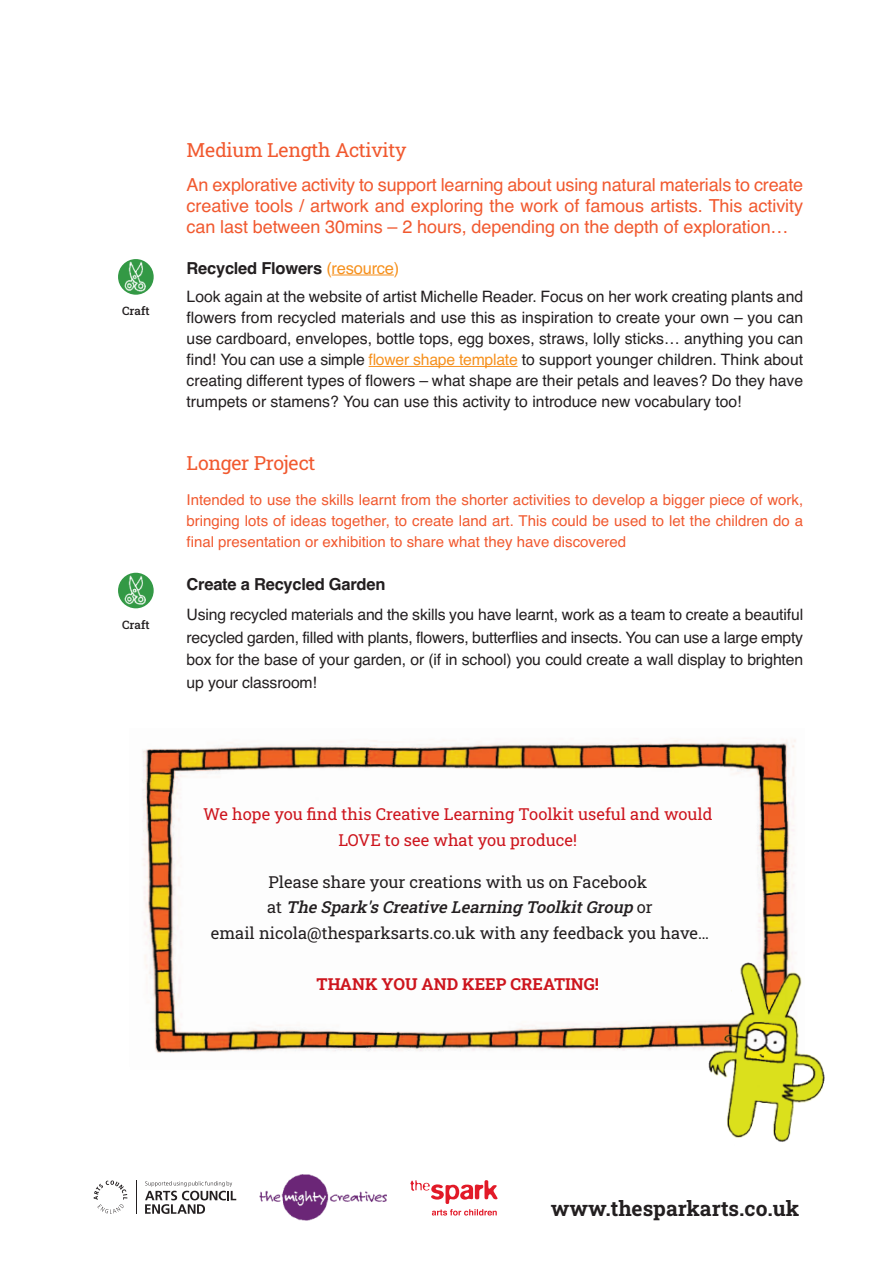
<style>
.page{position:relative;width:893px;height:1263px;background:#fff}
.page>*{position:absolute;margin:0;border:0;box-sizing:border-box;transform-origin:0 0}
.t1{font:700 21px "Roboto Slab";color:#231f20}
.t2{font:19.5px "Roboto Slab";letter-spacing:-.015em;color:#f1592f}
.t3{font:18px/21px "Helvetica";letter-spacing:-.005em;color:#f1592f;text-align:justify}
.t4{font:16.5px/25.5px "Roboto Slab";color:#231f20;text-align:center}
.t5{font:16.5px/25.5px "Roboto Slab";color:#cd151d;text-align:center}
.t6{font:700 16.5px "Helvetica";letter-spacing:-.015em;color:#231f20}
.t7{font:700 16.5px "Roboto Slab";color:#cd151d}
.t8{font:15.75px/21px "Helvetica";letter-spacing:-.01em;color:#231f20;text-align:justify}
.t9{font:15px/21px "Helvetica";color:#f1592f;text-align:justify}
.t10{font:500 11.7px "Roboto Slab";color:#231f20}
.s1{font-weight:400;color:#f6911e}
.s2{color:#f6911e}
.s3{font-weight:500;font-style:italic}
</style>
<div class="page">
<img style="left:142px;top:739px;width:654px;height:314px">
<hr style="left:332px;top:275px;width:62px;height:1px;background:#f6911e">
<hr style="left:369px;top:366px;width:149px;height:1px;background:#f6911e">
<img style="left:118px;top:259px;width:36px;height:36px;border-radius:50%">
<img style="left:118px;top:573px;width:36px;height:35px;border-radius:50%">
<svg style="left:145px;top:1181px;width:91px;height:33px"></svg>
<svg style="left:94px;top:1180px;width:33px;height:33px"></svg>
<hr style="left:136px;top:1180px;width:1px;height:34px;background:#231f20">
<img style="left:259px;top:1174px;width:127px;height:46px">
<svg style="left:410px;top:1180px;width:87px;height:35px"></svg>
<img style="left:698px;top:950px;width:127px;height:192px">
<p class="t10" style="left:122px;top:305px;width:29px">Craft</p>
<p class="t10" style="left:122px;top:618px;width:29px">Craft</p>
<p class="t2" style="left:187px;top:138px;width:221px">Medium Length Activity</p>
<p class="t3" style="left:187px;top:174px;width:618px">An explorative activity to support learning about using natural materials to create creative tools / artwork and exploring the work of famous artists. This activity can last between 30mins – 2 hours, depending on the depth of exploration…</p>
<p class="t6" style="left:187px;top:258px;width:214px">Recycled Flowers <span class="s1">(resource)</span></p>
<p class="t8" style="left:187px;top:286px;width:618px">Look again at the website of artist Michelle Reader. Focus on her work creating plants and flowers from recycled materials and use this as inspiration to create your own – you can use cardboard, envelopes, bottle tops, egg boxes, straws, lolly sticks… anything you can find! You can use a simple <span class="s2">flower shape template</span> to support younger children. Think about creating different types of flowers – what shape are their petals and leaves? Do they have trumpets or stamens? You can use this activity to introduce new vocabulary too!</p>
<p class="t2" style="left:187px;top:452px;width:130px">Longer Project</p>
<p class="t9" style="left:187px;top:489px;width:618px">Intended to use the skills learnt from the shorter activities to develop a bigger piece of work, bringing lots of ideas together, to create land art. This could be used to let the children do a final presentation or exhibition to share what they have discovered</p>
<p class="t6" style="left:187px;top:575px;width:200px">Create a Recycled Garden</p>
<p class="t8" style="left:187px;top:603px;width:618px;line-height:22.5px">Using recycled materials and the skills you have learnt, work as a team to create a beautiful recycled garden, filled with plants, flowers, butterflies and insects. You can use a large empty box for the base of your garden, or (if in school) you could create a wall display to brighten up your classroom!</p>
<p class="t5" style="left:203px;top:802px;width:511px">We hope you find this Creative Learning Toolkit useful and would<br>LOVE to see what you produce!</p>
<p class="t4" style="left:211px;top:869px;width:500px">Please share your creations with us on Facebook<br>a t <span class="s3">The Spark's Creative Learning Toolkit Group</span> o r<br>email nicola@thesparksarts.co.uk with any feedback you have…</p>
<p class="t7" style="left:317px;top:975px;width:284px">THANK YOU AND KEEP CREATING!</p>
<h1 class="t1" style="left:551px;top:1197px;width:250px">www.thesparkarts.co.uk</h1>
</div>
